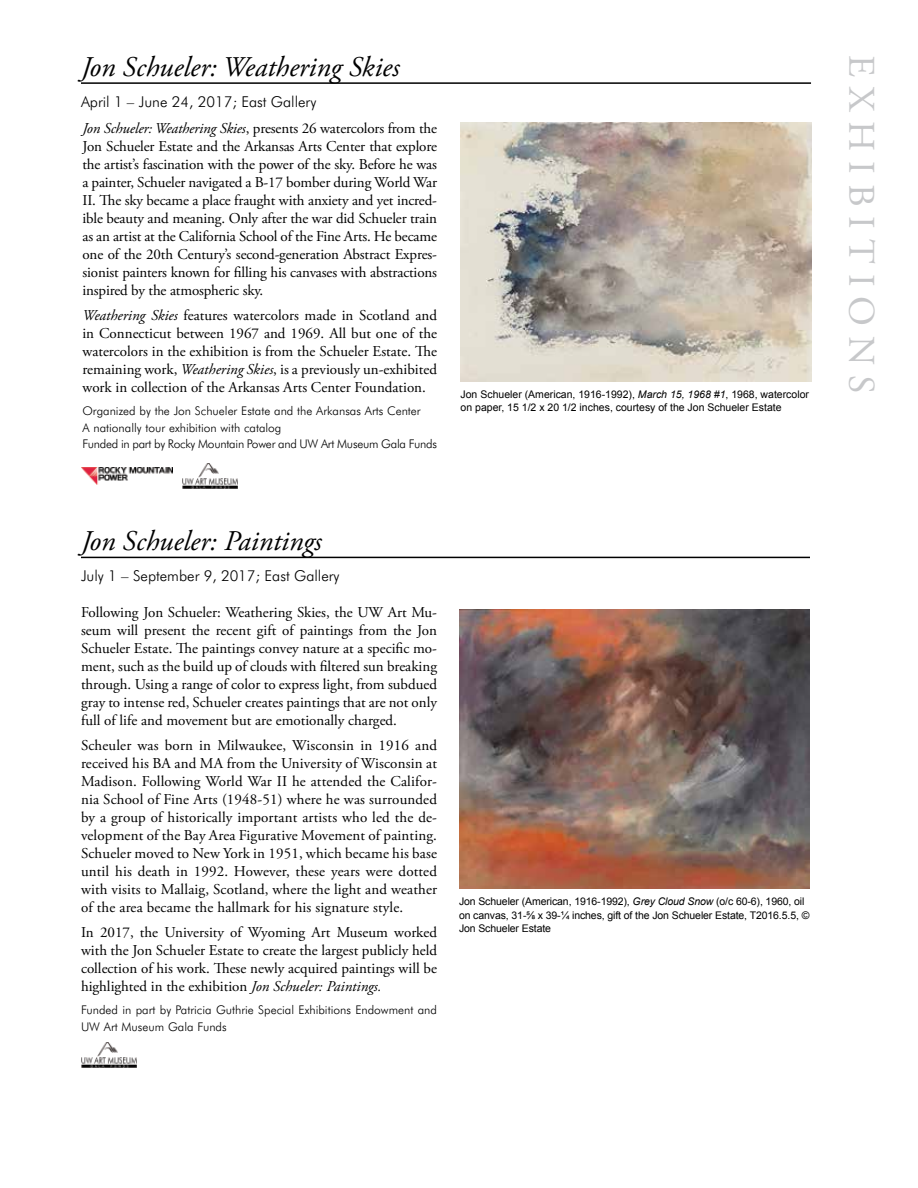
<style>
.page{position:relative;width:918px;height:1188px;background:#fff}
.page>*{position:absolute;margin:0;border:0;box-sizing:border-box;transform-origin:0 0}
.t1{font:37.5px "Adobe Garamond Pro";letter-spacing:.265em;color:#c7c8ca}
.t2{font:italic 28.5px "Adobe Garamond Pro";color:#000}
.t3{font:15px/18px "Adobe Garamond Pro";color:#000;text-align:justify}
.t4{font:300 15px "Futura BT";color:#000}
.t5{font:300 12px/16.5px "Futura BT";color:#000}
.t6{font:10.5px/13.5px "Arial";letter-spacing:-.01em;color:#000}
.s1{font-style:italic}
</style>
<div class="page">
<img style="left:81px;top:1042px;width:55px;height:25px">
<hr style="left:81px;top:557px;width:729px;height:1px;background:#000">
<img style="left:459px;top:609px;width:350px;height:280px">
<img style="left:461px;top:122px;width:350px;height:259px">
<hr style="left:81px;top:82px;width:730px;height:2px;background:#000">
<img style="left:81px;top:468px;width:92px;height:16px">
<img style="left:182px;top:463px;width:56px;height:25px">
<h2 class="t2" style="left:81px;top:49px;width:320px">Jon Schueler: Weathering Skies</h2>
<p class="t4" style="left:81px;top:93px;width:237px">April 1 – June 24, 2017; East Gallery</p>
<p class="t3" style="left:82px;top:120px;width:356px"><span class="s1">Jon Schueler: Weathering Skies</span>, presents 26 watercolors from the Jon Schueler Estate and the Arkansas Arts Center that explore the artist’s fascination with the power of the sky. Before he was a painter, Schueler navigated a B-17 bomber during World War II. The sky became a place fraught with anxiety and yet incred&shy;ible beauty and meaning. Only after the war did Schueler train as an artist at the California School of the Fine Arts. He became one of the 20th Century’s second-generation Abstract Expres&shy;sionist painters known for filling his canvases with abstractions inspired by the atmospheric sky.</p>
<p class="t3" style="left:82px;top:307px;width:356px"><span class="s1">Weathering Skies</span> features watercolors made in Scotland and in Connecticut between 1967 and 1969. All but one of the watercolors in the exhibition is from the Schueler Estate. The remaining work, <span class="s1">Weathering Skies</span>, is a previously un-exhibited work in collection of the Arkansas Arts Center Foundation.</p>
<p class="t5" style="left:82px;top:403px;width:356px">Organized by the Jon Schueler Estate and the Arkansas Arts Center<br>A nationally tour exhibition with catalog<br>Funded in part by Rocky Mountain Power and UW Art Museum Gala Funds</p>
<p class="t6" style="left:461px;top:387px;width:350px">Jon Schueler (American, 1916-1992), <span class="s1">March 15, 1968 #1</span>, 1968, watercolor on paper, 15 1/2 x 20 1/2 inches, courtesy of the Jon Schueler Estate</p>
<h2 class="t2" style="left:81px;top:524px;width:242px">Jon Schueler: Paintings</h2>
<p class="t4" style="left:81px;top:567px;width:260px">July 1 – September 9, 2017; East Gallery</p>
<p class="t3" style="left:81px;top:604px;width:358px">Following Jon Schueler: Weathering Skies, the UW Art Mu&shy;seum will present the recent gift of paintings from the Jon Schueler Estate. The paintings convey nature at a specific mo&shy;ment, such as the build up of clouds with filtered sun breaking through. Using a range of color to express light, from subdued gray to intense red, Schueler creates paintings that are not only full of life and movement but are emotionally charged.</p>
<p class="t3" style="left:81px;top:737px;width:358px">Scheuler was born in Milwaukee, Wisconsin in 1916 and received his BA and MA from the University of Wisconsin at Madison. Following World War II he attended the Califor&shy;nia School of Fine Arts (1948-51) where he was surrounded by a group of historically important artists who led the de&shy;velopment of the Bay Area Figurative Movement of painting.<br>Schueler moved to New York in 1951, which became his base until his death in 1992. However, these years were dotted with visits to Mallaig, Scotland, where the light and weather of the area became the hallmark for his signature style.</p>
<p class="t3" style="left:81px;top:924px;width:358px">In 2017, the University of Wyoming Art Museum worked with the Jon Schueler Estate to create the largest publicly held collection of his work. These newly acquired paintings will be highlighted in the exhibition <span class="s1">Jon Schueler: Paintings.</span></p>
<p class="t5" style="left:81px;top:1001px;width:358px">Funded in part by Patricia Guthrie Special Exhibitions Endowment and<br>UW Art Museum Gala Funds</p>
<p class="t6" style="left:459px;top:895px;width:352px">Jon Schueler (American, 1916-1992), <span class="s1">Grey Cloud Snow</span> (o/c 60-6), 1960, oil on canvas, 31-⅝ x 39-¼ inches, gift of the Jon Schueler Estate, T2016.5.5, ©<br>Jon Schueler Estate</p>
<h1 class="t1" style="left:884px;top:55px;width:340px;rotate:90deg">EXHIBITIONS</h1>
</div>
